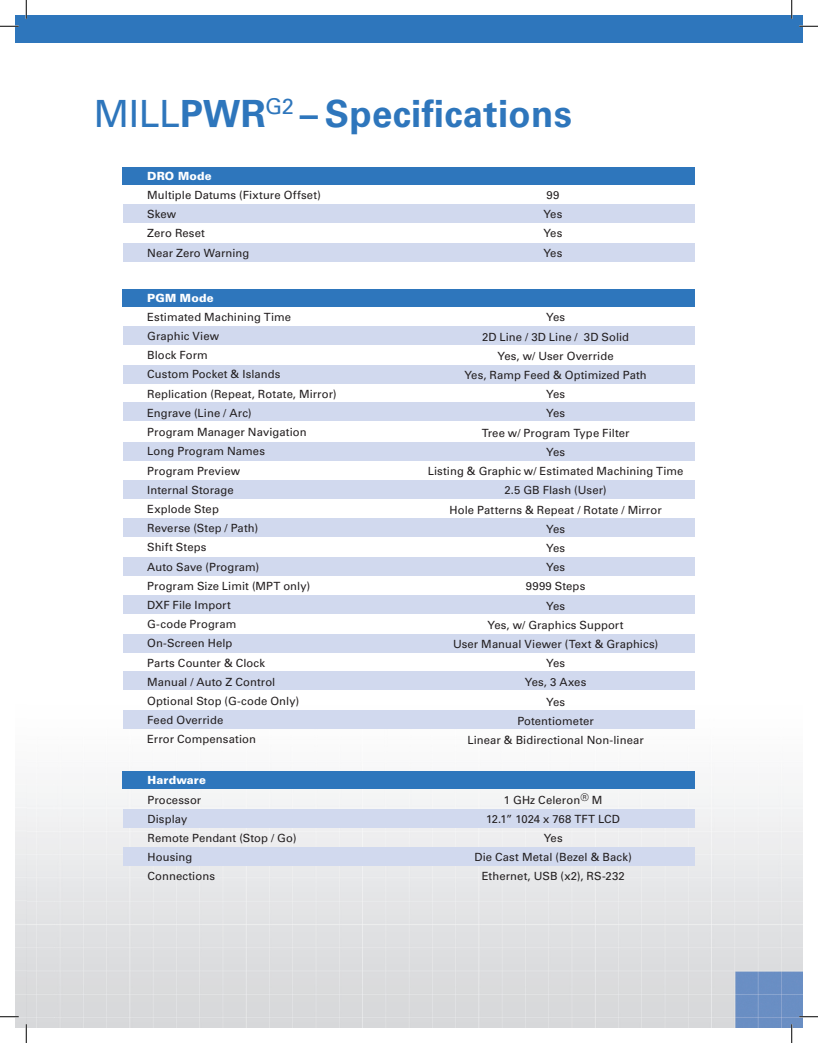
<style>
.page{position:relative;width:818px;height:1043px;background:#fff}
.page>*{position:absolute;margin:0;border:0;box-sizing:border-box;transform-origin:0 0}
.t1{font:700 37.5px "Univers LT Std";letter-spacing:.01em;color:#2e76bc}
.t2{font:11.25px/19.2px "Univers LT Std";letter-spacing:.005em;color:#231f20}
.t3{font:900 11.25px "Univers LT Std";letter-spacing:.015em;color:#fff}
.s1{font-weight:400}
</style>
<div class="page">
<img style="left:15px;top:601px;width:787px;height:427px">
<div style="left:15px;top:15px;width:11px;height:28px;background:#2e76bc"></div>
<div style="left:26px;top:16px;width:776px;height:26px;background:#2e76bc"></div>
<div style="left:122px;top:167px;width:572px;height:18px;background:#2e76bc"></div>
<div style="left:122px;top:289px;width:572px;height:17px;background:#2e76bc"></div>
<div style="left:123px;top:204px;width:571px;height:19px;background:#d1d9ee"></div>
<div style="left:123px;top:326px;width:571px;height:19px;background:#d1d9ee"></div>
<div style="left:123px;top:365px;width:571px;height:19px;background:#d1d9ee"></div>
<div style="left:123px;top:402px;width:571px;height:18px;background:#d1d9ee"></div>
<div style="left:123px;top:243px;width:571px;height:19px;background:#d1d9ee"></div>
<div style="left:123px;top:441px;width:571px;height:19px;background:#d1d9ee"></div>
<div style="left:123px;top:480px;width:571px;height:19px;background:#d1d9ee"></div>
<div style="left:123px;top:518px;width:571px;height:19px;background:#d1d9ee"></div>
<div style="left:123px;top:557px;width:571px;height:18px;background:#d1d9ee"></div>
<div style="left:123px;top:595px;width:571px;height:19px;background:#d1d9ee"></div>
<div style="left:123px;top:710px;width:571px;height:19px;background:#d1d9ee"></div>
<div style="left:123px;top:633px;width:571px;height:19px;background:#d1d9ee"></div>
<div style="left:123px;top:671px;width:571px;height:19px;background:#d1d9ee"></div>
<div style="left:122px;top:771px;width:573px;height:18px;background:#2e76bc"></div>
<div style="left:123px;top:809px;width:572px;height:18px;background:#d1d9ee"></div>
<div style="left:123px;top:847px;width:572px;height:19px;background:#d1d9ee"></div>
<svg style="left:0;top:25px;width:19px;height:2px"></svg>
<svg style="left:799px;top:25px;width:19px;height:2px"></svg>
<svg style="left:0;top:1015px;width:19px;height:2px"></svg>
<svg style="left:799px;top:1015px;width:19px;height:2px"></svg>
<svg style="left:25px;top:0;width:2px;height:19px"></svg>
<svg style="left:25px;top:1024px;width:2px;height:18px"></svg>
<svg style="left:790px;top:0;width:2px;height:19px"></svg>
<svg style="left:790px;top:1024px;width:2px;height:18px"></svg>
<h1 class="t1" style="left:94px;top:92px;width:479px"><span class="s1">MILL</span>PWR<sup>G2</sup> – Specifications</h1>
<p class="t3" style="left:147px;top:169px;width:66px">DRO Mode</p>
<p class="t2" style="left:147px;top:185px;width:175px">Multiple Datums (Fixture Offset)<br>Skew<br>Zero Reset<br>Near Zero Warning</p>
<p class="t3" style="left:147px;top:290px;width:68px">PGM Mode</p>
<p class="t2" style="left:147px;top:307px;width:191px">Estimated Machining Time<br>Graphic View<br>Block Form<br>Custom Pocket &amp; Islands<br>Replication (Repeat, Rotate, Mirror)<br>Engrave (Line / Arc)<br>Program Manager Navigation<br>Long Program Names<br>Program Preview<br>Internal Storage<br>Explode Step<br>Reverse (Step / Path)<br>Shift Steps<br>Auto Save (Program)<br>Program Size Limit (MPT only)<br>DXF File Import<br>G-code Program<br>On-Screen Help<br>Parts Counter &amp; Clock<br>Manual / Auto Z Control<br>Optional Stop (G-code Only)<br>Feed Override<br>Error Compensation</p>
<p class="t2" style="left:427px;top:308px;width:257px;text-align:center">Yes<br>2D Line / 3D Line / 3D Solid<br>Yes, w/ User Override<br>Yes, Ramp Feed &amp; Optimized Path<br>Yes<br>Yes<br>Tree w/ Program Type Filter<br>Yes<br>Listing &amp; Graphic w/ Estimated Machining Time<br>2.5 GB Flash (User)<br>Hole Patterns &amp; Repeat / Rotate / Mirror<br>Yes<br>Yes<br>Yes<br>9999 Steps<br>Yes<br>Yes, w/ Graphics Support<br>User Manual Viewer (Text &amp; Graphics)<br>Yes<br>Yes, 3 Axes<br>Yes<br>Potentiometer<br>Linear &amp; Bidirectional Non-linear</p>
<p class="t2" style="left:543px;top:185px;width:20px">99<br>Yes<br>Yes<br>Yes</p>
<p class="t3" style="left:147px;top:773px;width:60px">Hardware</p>
<p class="t2" style="left:147px;top:790px;width:150px">Processor<br>Display<br>Remote Pendant (Stop / Go)<br>Housing<br>Connections</p>
<p class="t2" style="left:474px;top:790px;width:159px;text-align:center">1 GHz Celeron<sup>®</sup> M<br>12.1” 1024 x 768 TFT LCD<br>Yes<br>Die Cast Metal (Bezel &amp; Back)<br>Ethernet, USB (x2), RS-232</p>
</div>
